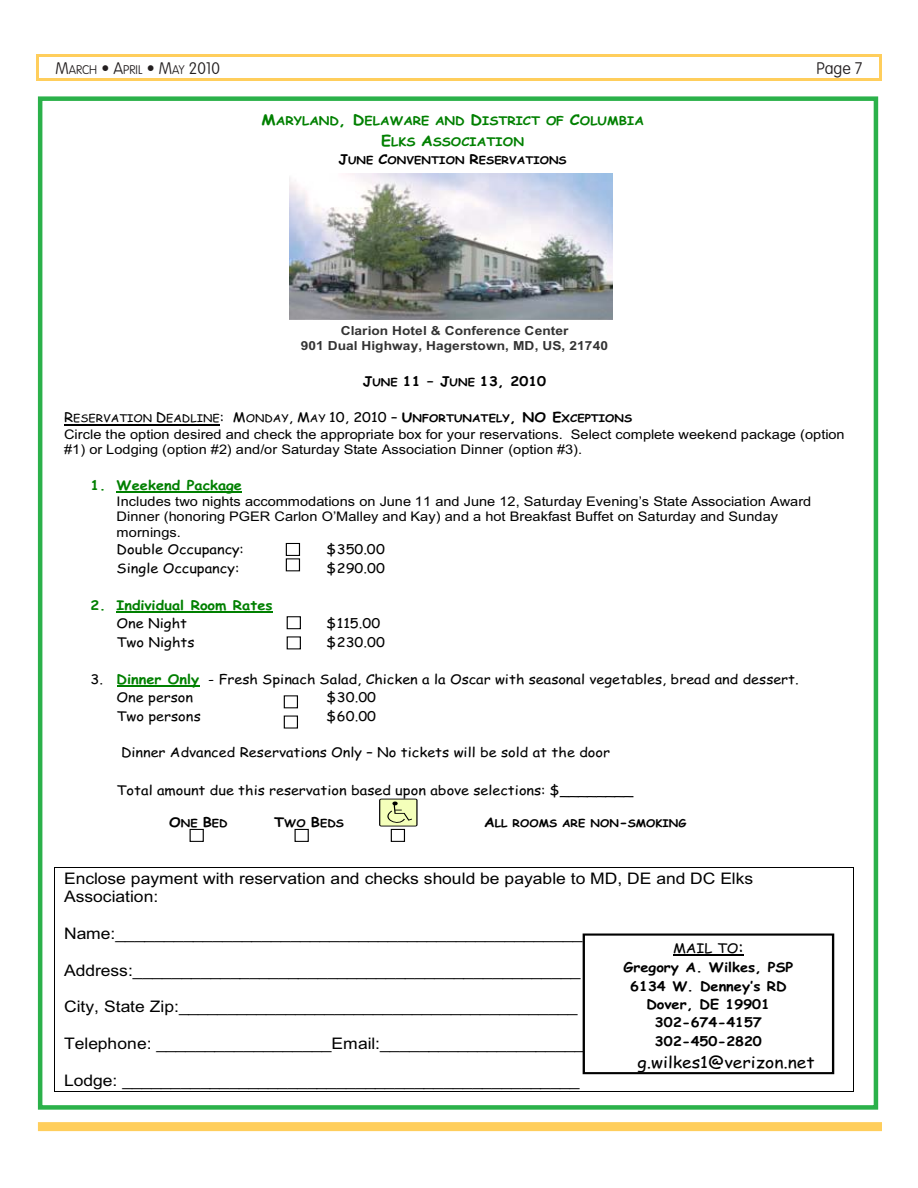
<style>
.page{position:relative;width:918px;height:1188px;background:#fff}
.page>*{position:absolute;margin:0;border:0;box-sizing:border-box;transform-origin:0 0}
.t1{font:100 16.5px "VAG Rounded";color:#231f20;scale:.96 1}
.t2{font:15.9px/18.3px "Arial";letter-spacing:-.005em;color:#000;scale:1.1 1}
.t3{font:15.9px "Comic Sans MS";color:#000;scale:1.1 1}
.t4{font:13.35px/15.6px "Arial";letter-spacing:.005em;color:#000;scale:1.1 1}
.t5{font:13.35px/18.3px "Comic Sans MS";color:#000;scale:1.1 1}
.t6{font:700 13.35px/18.6px "Comic Sans MS";color:#000;text-align:center;scale:1.1 1}
.t7{font:700 13.35px/18.6px "Comic Sans MS";color:#008000;scale:1.1 1}
.t8{font:700 12.45px/14.5px "Arial";letter-spacing:.005em;color:#333;text-align:center;scale:1.1 1}
.t9{font:100 12.3px "VAG Rounded";color:#231f20;scale:.96 1}
.t10{font:700 12px/20.4px "Comic Sans MS";letter-spacing:.005em;color:#008000;text-align:center;scale:1.1 1}
.t11{font:10.65px "Comic Sans MS";color:#000;scale:1.1 1}
.t12{font:700 10.65px "Comic Sans MS";color:#000;scale:1.1 1}
.s1{font-size:16.5px}
.s2{font-size:14.55px}
.s3{font-size:13.35px}
.s4{font-size:10.65px}
.s5{font-weight:700;font-size:13.35px}
.s6{font-weight:700}
.s7{font-family:"Comic Sans MS";font-weight:700;color:#008000}
.s8{font-weight:400;color:#000}
.s9{font-weight:700;color:#008000}
.s10{font-weight:400}
.s11{font-weight:400;font-size:15.9px}
</style>
<div class="page">
<div style="left:36px;top:54px;width:846px;height:27px;border:3px solid #ffce5c"></div>
<div style="left:38px;top:1122px;width:844px;height:9px;background:#ffce5c"></div>
<div style="left:38px;top:96px;width:840px;height:1014px;border:4px solid #2bb14a"></div>
<hr style="left:64px;top:424px;width:156px;height:1px;background:#000">
<hr style="left:117px;top:492px;width:125px;height:1px;background:#008000">
<hr style="left:117px;top:611px;width:156px;height:2px;background:#008000">
<hr style="left:117px;top:686px;width:82px;height:1px;background:#008000">
<svg style="left:379px;top:799px;width:39px;height:28px"></svg>
<hr style="left:54px;top:867px;width:800px;height:1px;background:#000">
<hr style="left:54px;top:1091px;width:800px;height:1px;background:#000">
<svg style="left:54px;top:868px;width:1px;height:223px"></svg>
<svg style="left:853px;top:868px;width:1px;height:223px"></svg>
<div style="left:286px;top:543px;width:14px;height:13px;border:1px solid #000"></div>
<div style="left:287px;top:616px;width:14px;height:13px;border:1px solid #000"></div>
<div style="left:287px;top:636px;width:14px;height:13px;border:1px solid #000"></div>
<div style="left:284px;top:695px;width:14px;height:13px;border:1px solid #000"></div>
<div style="left:284px;top:716px;width:14px;height:13px;border:1px solid #000"></div>
<div style="left:190px;top:829px;width:14px;height:13px;border:1px solid #000"></div>
<div style="left:391px;top:829px;width:14px;height:13px;border:1px solid #000"></div>
<div style="left:583px;top:933px;width:251px;height:141px;border:2px solid #000"></div>
<hr style="left:673px;top:955px;width:71px;height:1px;background:#000">
<div style="left:286px;top:558px;width:14px;height:13px;border:1px solid #000"></div>
<div style="left:295px;top:829px;width:14px;height:13px;border:1px solid #000"></div>
<img style="left:289px;top:173px;width:324px;height:146px">
<p class="t9" style="left:56px;top:65px;width:173px"><span class="s1">M</span>ARCH <span class="s1">• A</span>PRIL <span class="s1">• M</span>AY <span class="s1">2010</span></p>
<p class="t1" style="left:817px;top:61px;width:49px">Page 7</p>
<p class="t10" style="left:261px;top:112px;width:349px"><span class="s2">M</span>ARYLAND<span class="s2">, D</span>ELAWARE AND <span class="s2">D</span>ISTRICT OF <span class="s2">C</span>OLUMBIA<br><span class="s2">E</span>LKS <span class="s2">A</span>SSOCIATION</p>
<p class="t12" style="left:338px;top:156px;width:209px"><span class="s3">J</span>UNE <span class="s3">C</span>ONVENTION <span class="s3">R</span>ESERVATIONS</p>
<p class="t8" style="left:301px;top:324px;width:281px">Clarion Hotel &amp; Conference Center<br>901 Dual Highway, Hagerstown, MD, US, 21740</p>
<p class="t6" style="left:363px;top:373px;width:168px">J<span class="s4">UNE</span> 11 – J<span class="s4">UNE</span> 13, 2010</p>
<p class="t11" style="left:64px;top:414px;width:518px"><span class="s3">R</span>ESERVATION <span class="s3">D</span>EADLINE<span class="s3">: M</span>ONDAY<span class="s3">, M</span>AY <span class="s3">10, 2010 –</span> <span class="s5">U</span><span class="s6">NFORTUNATELY</span><span class="s5">, NO E</span><span class="s6">XCEPTIONS</span></p>
<p class="t4" style="left:64px;top:427px;width:711px;line-height:15.1px">Circle the option desired and check the appropriate box for your reservations. Select complete weekend package (option #1) or Lodging (option #2) and/or Saturday State Association Dinner (option #3).</p>
<p class="t4" style="left:117px;top:477px;width:633px;text-indent:-26px"><span class="s7">1. Weekend Package<br></span>Includes two nights accommodations on June 11 and June 12, Saturday Evening’s State Association Award Dinner (honoring PGER Carlon O’Malley and Kay) and a hot Breakfast Buffet on Saturday and Sunday mornings.</p>
<p class="t5" style="left:117px;top:542px;width:117px">Double Occupancy:</p>
<p class="t5" style="left:326px;top:542px;width:55px">$350.00</p>
<p class="t5" style="left:117px;top:560px;width:113px">Single Occupancy:</p>
<p class="t5" style="left:327px;top:560px;width:55px">$290.00</p>
<p class="t7" style="left:117px;top:597px;width:143px;text-indent:-26px">2. Individual Room Rates<br><span class="s8">One Night</span></p>
<p class="t5" style="left:327px;top:616px;width:50px">$115.00</p>
<p class="t5" style="left:117px;top:634px;width:72px">Two Nights</p>
<p class="t5" style="left:327px;top:634px;width:55px">$230.00</p>
<p class="t5" style="left:117px;top:671px;width:622px;text-indent:-26px">3. <span class="s9">Dinner Only</span> - Fresh Spinach Salad, Chicken a la Oscar with seasonal vegetables, bread and dessert.<br>One person</p>
<p class="t5" style="left:327px;top:689px;width:46px">$30.00</p>
<p class="t5" style="left:117px;top:708px;width:78px">Two persons</p>
<p class="t5" style="left:327px;top:708px;width:46px">$60.00</p>
<p class="t5" style="left:121px;top:745px;width:446px">Dinner Advanced Reservations Only – No tickets will be sold at the door</p>
<p class="t5" style="left:117px;top:782px;width:471px">Total amount due this reservation based upon above selections: $________</p>
<p class="t12" style="left:169px;top:818px;width:55px"><span class="s3">O</span>NE <span class="s3">B</span>ED</p>
<p class="t12" style="left:274px;top:818px;width:65px"><span class="s3">T</span>WO <span class="s3">B</span>EDS</p>
<p class="t12" style="left:484px;top:818px;width:186px"><span class="s3">A</span>LL ROOMS ARE NON<span class="s3">-</span>SMOKING</p>
<p class="t2" style="left:64px;top:869px;width:628px">Enclose payment with reservation and checks should be payable to MD, DE and DC Elks<br>Association:</p>
<p class="t2" style="left:64px;top:924px;width:473px">Name:________________________________________________</p>
<p class="t2" style="left:64px;top:961px;width:471px">Address:______________________________________________</p>
<p class="t2" style="left:64px;top:998px;width:468px">City, State Zip:_________________________________________</p>
<p class="t2" style="left:64px;top:1034px;width:475px">Telephone: __________________Email:_____________________</p>
<p class="t2" style="left:64px;top:1071px;width:470px">Lodge: _______________________________________________</p>
<p class="t6" style="left:623px;top:940px;width:156px"><span class="s10">MAIL TO</span><span class="s11">:<br></span>Gregory A. Wilkes, PSP<br>6134 W. Denney’s RD<br>Dover, DE 19901<br>302-674-4157<br>302-450-2820</p>
<p class="t3" style="left:637px;top:1055px;width:163px">g.wilkes1@verizon.net</p>
</div>
